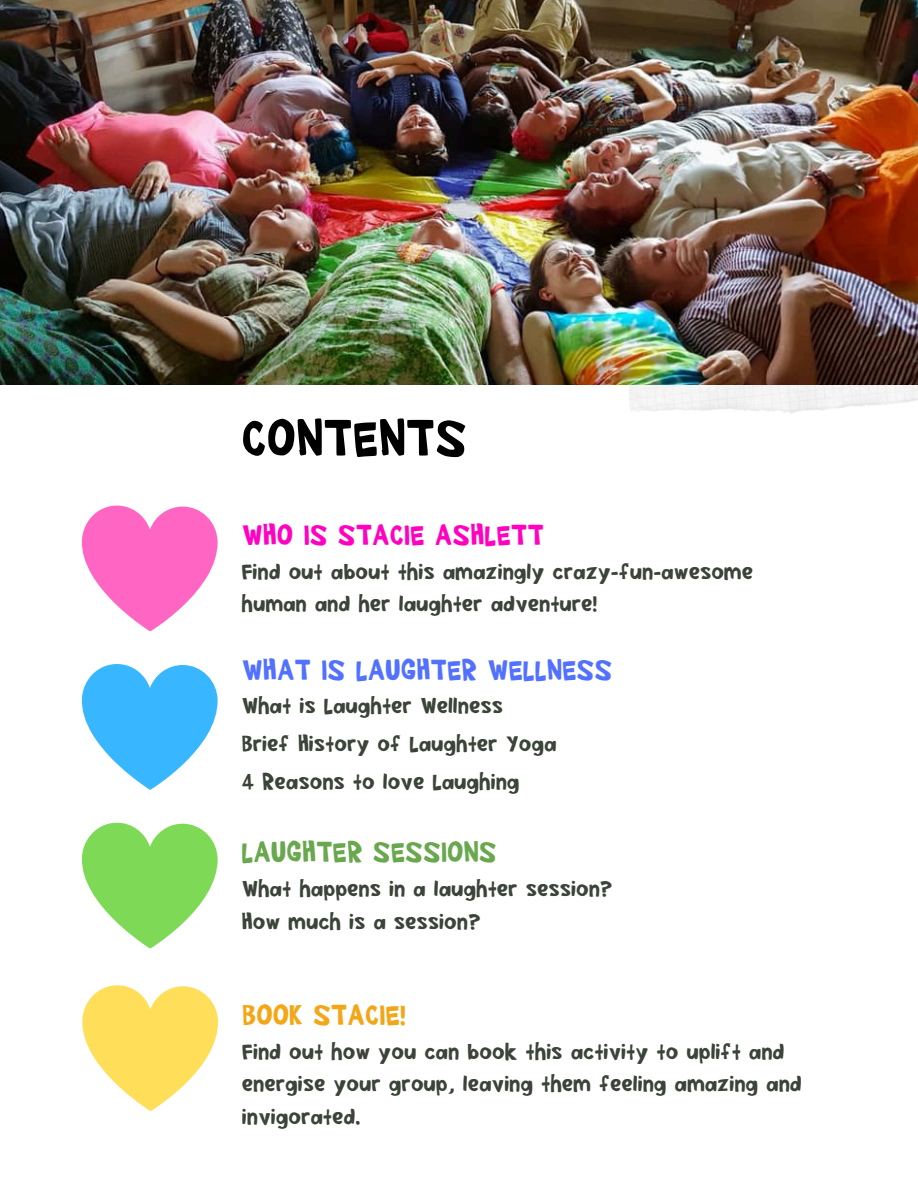
<style>
.page{position:relative;width:918px;height:1188px;background:#fff}
.page>*{position:absolute;margin:0;border:0;box-sizing:border-box;transform-origin:0 0}
.t1{font:53.55px "Kk Friendly";color:#000}
.t2{font:30px "Kk Friendly";color:#5271ff}
.t3{font:30px "Kk Friendly";color:#ff01c1}
.t4{font:30px "Kk Friendly";color:#69a84e}
.t5{font:30px "Kk Friendly";color:#f3a617}
.t6{font:23.55px/32.7px "Kk Friendly";color:#3b4438}
</style>
<div class="page">
<img style="left:629px;top:384px;width:289px;height:29px">
<svg style="left:82px;top:506px;width:136px;height:125px"></svg>
<svg style="left:82px;top:664px;width:136px;height:126px"></svg>
<svg style="left:82px;top:823px;width:136px;height:125px"></svg>
<img style="left:0;top:0;width:918px;height:384px">
<svg style="left:82px;top:985px;width:136px;height:126px"></svg>
<p class="t1" style="left:241px;top:416px;width:227px">CONTENTS</p>
<p class="t3" style="left:241px;top:522px;width:304px">WHO IS STACIE ASHLETT</p>
<p class="t6" style="left:241px;top:557px;width:513px">Find out about this amazingly crazy-fun-awesome human and her laughter adventure!</p>
<h1 class="t2" style="left:241px;top:658px;width:372px">WHAT IS LAUGHTER WELLNESS</h1>
<p class="t6" style="left:241px;top:691px;width:263px">What is Laughter Wellness</p>
<p class="t6" style="left:241px;top:729px;width:317px">Brief History of Laughter Yoga</p>
<p class="t6" style="left:241px;top:768px;width:280px">4 Reasons to love Laughing</p>
<h2 class="t4" style="left:241px;top:840px;width:257px">LAUGHTER SESSIONS</h2>
<p class="t6" style="left:241px;top:875px;width:373px">What happens in a laughter session?</p>
<h2 class="t6" style="left:241px;top:907px;width:241px">How much is a session?</h2>
<h2 class="t5" style="left:242px;top:1002px;width:166px">BOOK STACIE!</h2>
<p class="t6" style="left:242px;top:1037px;width:561px">Find out how you can book this activity to uplift and energise your group, leaving them feeling amazing and invigorated.</p>
</div>
